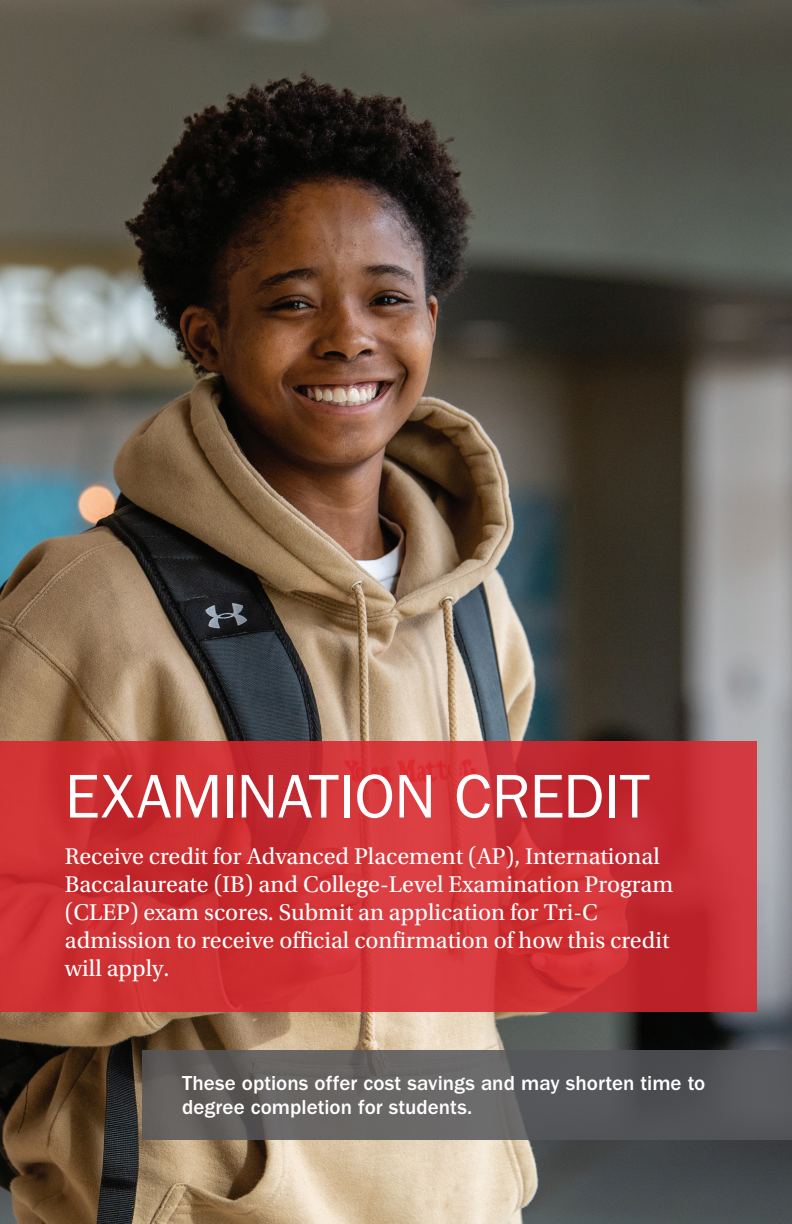
<style>
.page{position:relative;width:792px;height:1224px;background:#fff}
.page>*{position:absolute;margin:0;border:0;box-sizing:border-box;transform-origin:0 0}
.t1{font:62px "ITC Franklin Gothic Std";letter-spacing:-.01em;color:#fff}
.t2{font:24px/28px "Utopia Std";color:#fff}
.t3{font:500 21px/24px "ITC Franklin Gothic Std";color:#fff}
</style>
<div class="page">
<img style="left:0;top:0;width:792px;height:1224px">
<svg style="left:143px;top:1050px;width:649px;height:90px;background:#5d5c5d"></svg>
<img style="left:791px;top:0;width:1px;height:589px">
<svg style="left:0;top:741px;width:756px;height:271px;background:#cd3034"></svg>
<h1 class="t1" style="left:65px;top:761px;width:587px">EXAMINATION CREDIT</h1>
<p class="t2" style="left:65px;top:842px;width:610px">Receive credit for Advanced Placement (AP), International Baccalaureate (IB) and College-Level Examination Program (CLEP) exam scores. Submit an application for Tri-C admission to receive official confirmation of how this credit will apply.</p>
<p class="t3" style="left:182px;top:1071px;width:525px">These options offer cost savings and may shorten time to degree completion for students.</p>
</div>
